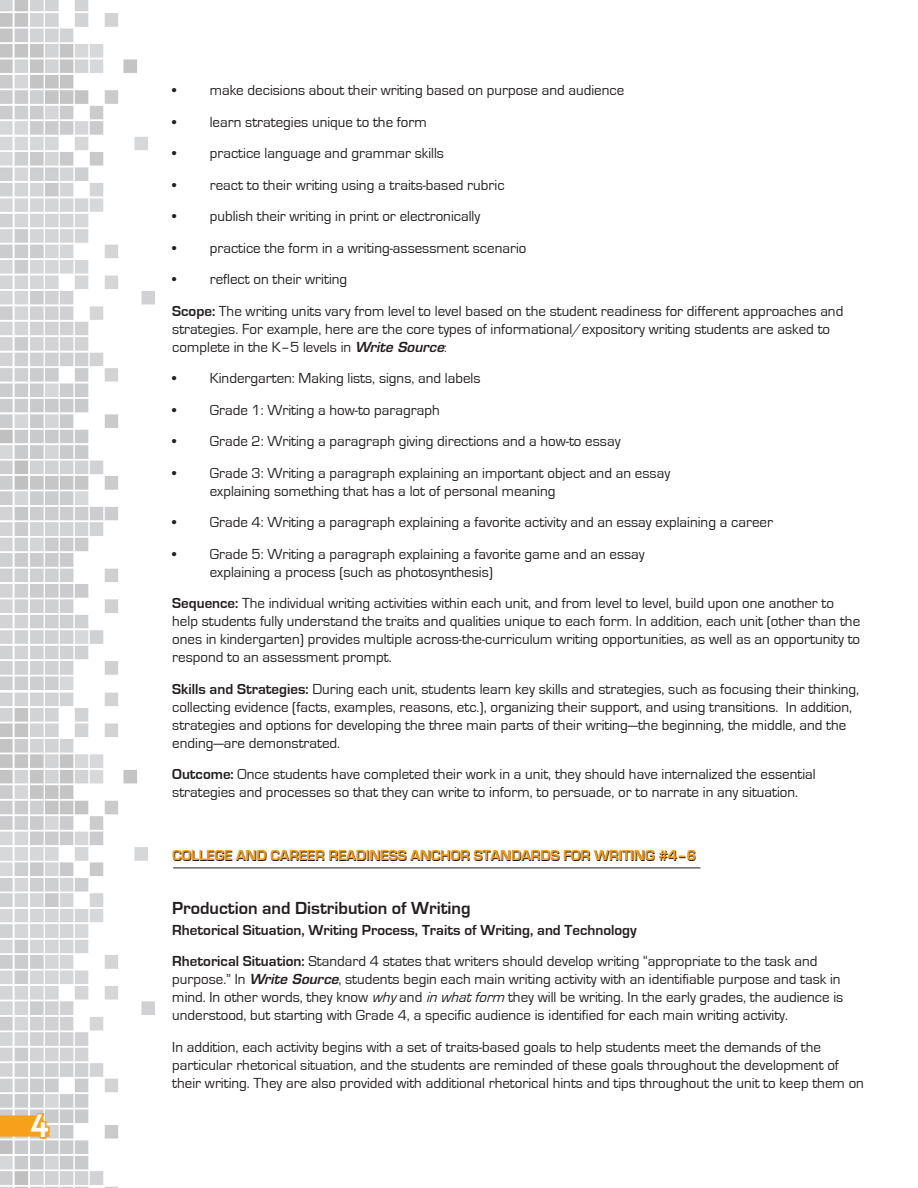
<style>
.page{position:relative;width:918px;height:1188px;background:#fff}
.page>*{position:absolute;margin:0;border:0;box-sizing:border-box;transform-origin:0 0}
.t1{font:36px "Insignia LT Std";color:#fff}
.references{font:700 18px "Eurostile";color:#231f20}
.references-2{font:15px/18px "Eurostile";color:#231f20}
.references-3{font:700 15px "Eurostile";color:#231f20}
.references-4{font:700 15px "Eurostile";color:#f6a01b}
.s1{font-weight:700}
.s2{font-family:"Eurostile LT Std";font-weight:600;font-style:italic;font-size:13.5px}
.s3{font-size:13.5px}
.s4{font-style:italic}
</style>
<div class="page">
<img style="left:0;top:0;width:154px;height:690px">
<img style="left:0;top:692px;width:154px;height:496px">
<svg style="left:0;top:1112px;width:51px;height:28px"></svg>
<hr style="left:173px;top:868px;width:527px;height:1px;background:#231f20">
<h1 class="t1" style="left:30px;top:1108px;width:20px">4</h1>
<p class="references-2" style="left:172px;top:82px;width:454px">• make decisions about their writing based on purpose and audience</p>
<p class="references-2" style="left:172px;top:113px;width:256px">• learn strategies unique to the form</p>
<p class="references-2" style="left:172px;top:145px;width:273px">• practice language and grammar skills</p>
<p class="references-2" style="left:172px;top:176px;width:334px">• react to their writing using a traits-based rubric</p>
<p class="references-2" style="left:172px;top:208px;width:309px">• publish their writing in print or electronically</p>
<p class="references-2" style="left:172px;top:239px;width:356px">• practice the form in a writing-assessment scenario</p>
<p class="references-2" style="left:172px;top:271px;width:176px">• reflect on their writing</p>
<p class="references-2" style="left:172px;top:302px;width:673px"><span class="s1">Scope:</span> The writing units vary from level to level based on the student readiness for different approaches and strategies. For example, here are the core types of informational/expository writing students are asked to complete in the K–5 levels in <span class="s2">Write Source</span><span class="s3">:</span></p>
<p class="references-2" style="left:172px;top:370px;width:310px">• Kindergarten: Making lists, signs, and labels</p>
<p class="references-2" style="left:172px;top:401px;width:269px">• Grade 1: Writing a how-to paragraph</p>
<p class="references-2" style="left:172px;top:433px;width:450px">• Grade 2: Writing a paragraph giving directions and a how-to essay</p>
<p class="references-2" style="left:210px;top:464px;width:462px;text-indent:-38px">• Grade 3: Writing a paragraph explaining an important object and an essay explaining something that has a lot of personal meaning</p>
<p class="references-2" style="left:172px;top:514px;width:602px">• Grade 4: Writing a paragraph explaining a favorite activity and an essay explaining a career</p>
<p class="references-2" style="left:210px;top:545px;width:437px;text-indent:-38px">• Grade 5: Writing a paragraph explaining a favorite game and an essay explaining a process (such as photosynthesis)</p>
<p class="references-2" style="left:172px;top:595px;width:689px"><span class="s1">Sequence:</span> The individual writing activities within each unit, and from level to level, build upon one another to help students fully understand the traits and qualities unique to each form. In addition, each unit (other than the ones in kindergarten) provides multiple across-the-curriculum writing opportunities, as well as an opportunity to respond to an assessment prompt.</p>
<p class="references-2" style="left:172px;top:680px;width:688px"><span class="s1">Skills and Strategies:</span> During each unit, students learn key skills and strategies, such as focusing their thinking, collecting evidence (facts, examples, reasons, etc.), organizing their support, and using transitions. In addition, strategies and options for developing the three main parts of their writing—the beginning, the middle, and the ending—are demonstrated.</p>
<p class="references-2" style="left:172px;top:766px;width:645px"><span class="s1">Outcome:</span> Once students have completed their work in a unit, they should have internalized the essential strategies and processes so that they can write to inform, to persuade, or to narrate in any situation.</p>
<p class="references-4" style="left:172px;top:847px;width:525px">COLLEGE AND CAREER READINESS ANCHOR STANDARDS FOR WRITING #4–6</p>
<p class="references" style="left:172px;top:898px;width:300px">Production and Distribution of Writing</p>
<p class="references-3" style="left:172px;top:921px;width:466px">Rhetorical Situation, Writing Process, Traits of Writing, and Technology</p>
<p class="references-2" style="left:172px;top:952px;width:672px"><span class="s1">Rhetorical Situation:</span> Standard 4 states that writers should develop writing “appropriate to the task and purpose.” In <span class="s2">Write Source</span>, students begin each main writing activity with an identifiable purpose and task in mind. In other words, they know <span class="s4">why</span> and <span class="s4">inwhatform</span> they will be writing. In the early grades, the audience is understood, but starting with Grade 4, a specific audience is identified for each main writing activity.</p>
<p class="references-2" style="left:172px;top:1038px;width:693px">In addition, each activity begins with a set of traits-based goals to help students meet the demands of the particular rhetorical situation, and the students are reminded of these goals throughout the development of their writing. They are also provided with additional rhetorical hints and tips throughout the unit to keep them on</p>
</div>
